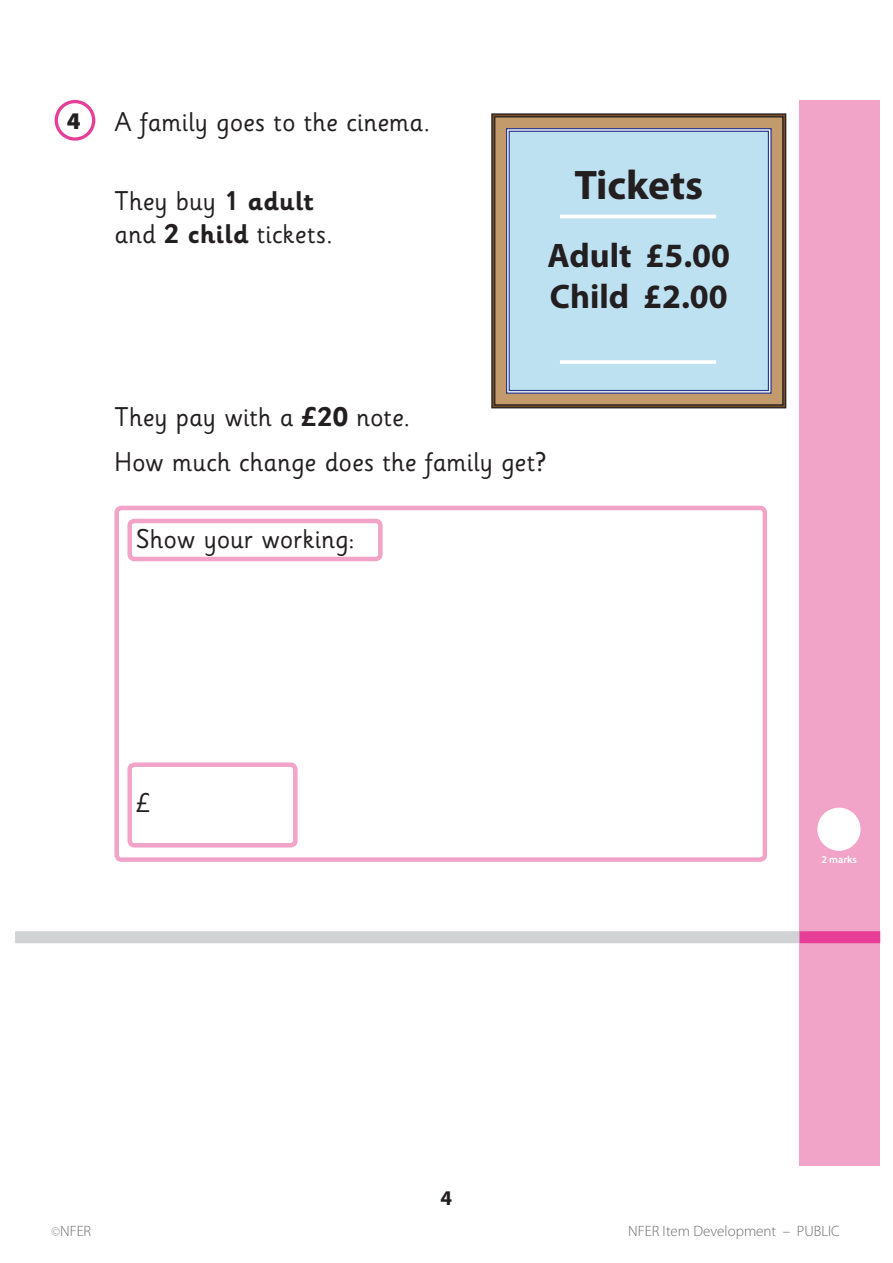
<style>
.page{position:relative;width:893px;height:1263px;background:#fff}
.page>*{position:absolute;margin:0;border:0;box-sizing:border-box;transform-origin:0 0}
.t1{font:700 41.4px "Myriad Pro";color:#231f20}
.t2{font:700 34.2px/41px "Myriad Pro";color:#231f20}
.t3{font:27px/33px "Sass Prim Inft";letter-spacing:.005em;color:#231f20}
.t4{font:900 24px "Myriad Pro";color:#231f20}
.t5{font:700 21px "Myriad Pro";color:#231f20}
.t6{font:300 15px "Myriad Pro";color:#6c6d70}
.t7{font:600 10.5px "Myriad Pro";color:#fff}
.s1{font-weight:700}
.s2{font-size:13.5px;color:#939598}
</style>
<div class="page">
<div style="left:799px;top:100px;width:81px;height:1065px;background:#f1a3c8"></div>
<div style="left:491px;top:113px;width:295px;height:295px;border:1px solid #231f20"></div>
<div style="left:494px;top:116px;width:289px;height:289px;background:#c39a6b;border:1px solid #231f20"></div>
<svg style="left:506px;top:128px;width:266px;height:266px;background:#9298c0"></svg>
<div style="left:509px;top:131px;width:260px;height:260px;background:#bee1f1;border:1px solid #283890"></div>
<hr style="left:560px;top:215px;width:156px;height:3px;background:#fff">
<hr style="left:560px;top:360px;width:156px;height:4px;background:#fff">
<div style="left:127px;top:519px;width:256px;height:42px;border:4px solid #f1a3c8;border-radius:5px"></div>
<div style="left:127px;top:762px;width:171px;height:85px;border:4px solid #f1a3c8;border-radius:5px"></div>
<div style="left:114px;top:506px;width:653px;height:356px;border:4px solid #f1a3c8;border-radius:5px"></div>
<div style="left:55px;top:100px;width:40px;height:41px;border:3px solid #e63e97;border-radius:50%"></div>
<div style="left:818px;top:808px;width:42px;height:42px;background:#fff;border-radius:50%"></div>
<div style="left:818px;top:808px;width:42px;height:42px;border:1px solid #fff;border-radius:50%"></div>
<div style="left:15px;top:931px;width:789px;height:12px;background:#d1d2d4"></div>
<div style="left:799px;top:931px;width:81px;height:12px;background:#e63e97"></div>
<p class="t4" style="left:67px;top:108px;width:15px">4</p>
<p class="t3" style="left:114px;top:106px;width:317px">A family goes to the cinema.</p>
<p class="t3" style="left:114px;top:185px;width:220px">They buy <span class="s1">1 adult </span>and <span class="s1">2 child</span> tickets.</p>
<p class="t1" style="left:574px;top:158px;width:130px">Tickets</p>
<p class="t2" style="left:547px;top:234px;width:184px">Adult £5.00<br>Child £2.00</p>
<p class="t3" style="left:114px;top:401px;width:297px">They pay with a <span class="s1">£20</span> note.</p>
<p class="t3" style="left:114px;top:447px;width:434px">How much change does the family get?</p>
<p class="t3" style="left:136px;top:523px;width:220px">Show your working:</p>
<p class="t3" style="left:135px;top:787px;width:16px">£</p>
<p class="t7" style="left:821px;top:852px;width:37px">2 marks</p>
<p class="t5" style="left:441px;top:1184px;width:13px">4</p>
<p class="t6" style="left:51px;top:1222px;width:42px"><span class="s2">©</span>NFER</p>
<p class="t6" style="left:628px;top:1222px;width:213px">NFER Item Development – PUBLIC</p>
</div>
